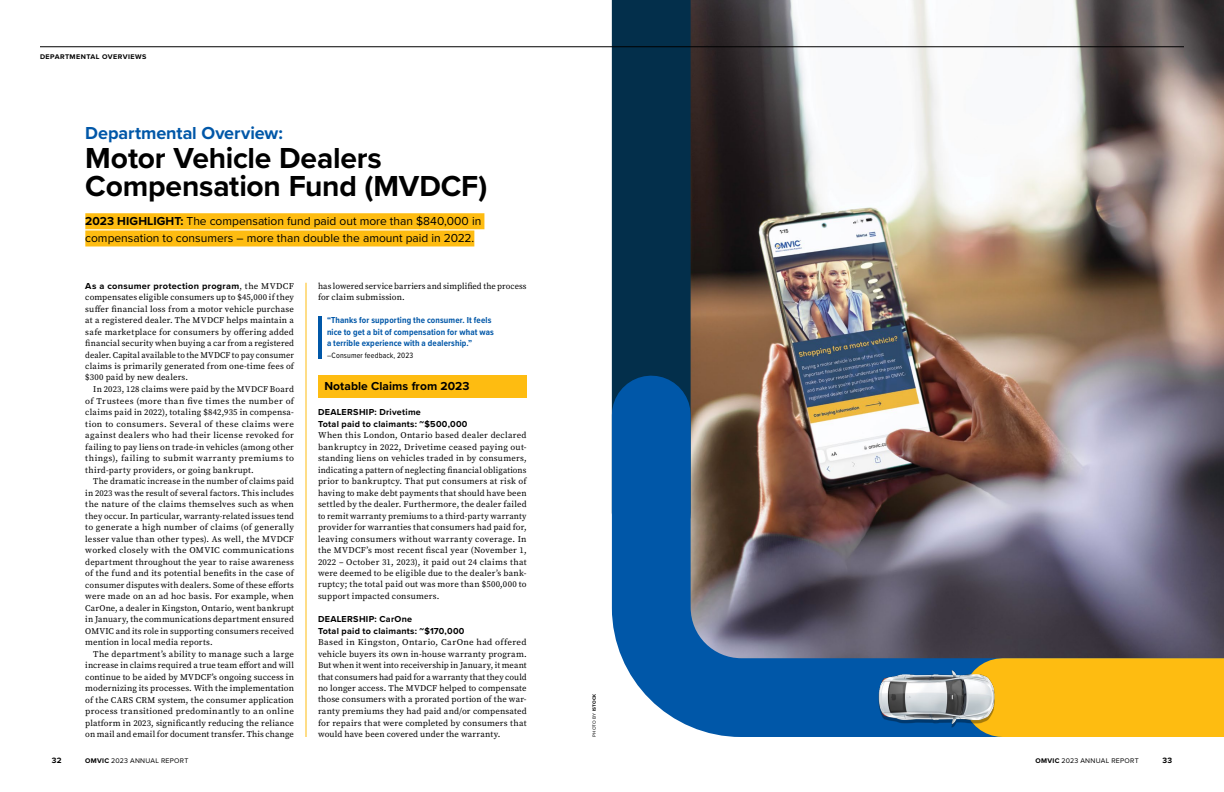
<style>
.page{position:relative;width:1224px;height:792px;background:#fff}
.page>*{position:absolute;margin:0;border:0;box-sizing:border-box;transform-origin:0 0}
.t1{font:700 30px/28.7px "Proxima Nova";letter-spacing:-.005em;color:#000}
.t2{font:700 18px "Proxima Nova";letter-spacing:-.005em;color:#0057a8}
.t3{font:12px/17.2px "Proxima Nova";color:#000}
.t4{font:700 12px "Proxima Nova";letter-spacing:.005em;color:#000}
.t5{font:700 9px/11.5px "Proxima Nova";letter-spacing:.03em;color:#000}
.t6{font:700 9px/11.5px "Proxima Nova Cond";letter-spacing:.015em;color:#0057a8}
.t7{font:8.8px/11.5px "Source Serif Pro";letter-spacing:.015em;color:#000;text-align:justify}
.t8{font:8.8px/11.5px "Source Serif Pro";letter-spacing:.015em;color:#000;text-align:justify;scale:1.04 1}
.t9{font:8px "Proxima Nova Cond";letter-spacing:.02em;color:#000}
.t10{font:700 8px "Proxima Nova";color:#000}
.t11{font:7px "Proxima Nova";letter-spacing:.04em;color:#000}
.t12{font:700 7px "Proxima Nova";letter-spacing:.06em;color:#000}
.t13{font:4.8px "Proxima Nova";letter-spacing:.03em;color:#000}
.s1{font-weight:700}
.s2{font-family:"Source Serif Pro";font-weight:400;font-size:8.8px}
</style>
<div class="page">
<img style="left:691px;top:0;width:533px;height:336px">
<div style="left:612px;top:0;width:79px;height:513px;background:#032f4b"></div>
<hr style="left:40px;top:46px;width:572px;height:1px;background:#000">
<hr style="left:612px;top:46px;width:572px;height:1px;background:#000">
<hr style="left:318px;top:316px;width:3px;height:43px;background:#0057a8">
<hr style="left:306px;top:283px;width:1px;height:454px;background:#febc11">
<div style="left:85px;top:213px;width:399px;height:16px;background:#febc11"></div>
<div style="left:85px;top:230px;width:389px;height:16px;background:#febc11"></div>
<img style="left:611px;top:336px;width:613px;height:401px">
<div style="left:1003px;top:658px;width:221px;height:79px;background:#febc11"></div>
<img style="left:877px;top:659px;width:118px;height:77px">
<div style="left:318px;top:375px;width:209px;height:23px;background:#febc11"></div>
<p class="t12" style="left:40px;top:51px;width:108px">DEPARTMENTAL OVERVIEWS</p>
<h2 class="t2" style="left:85px;top:120px;width:199px">Departmental Overview:</h2>
<h1 class="t1" style="left:85px;top:143px;width:404px">Motor Vehicle Dealers<br>Compensation Fund (MVDCF)</h1>
<h3 class="t3" style="left:85px;top:212px;width:398px"><span class="s1">2023 HIGHLIGHT:</span> The compensation fund paid out more than $840,000 in compensation to consumers – more than double the amount paid in 2022.</h3>
<p class="t5" style="left:85px;top:280px;width:210px">As a consumer protection program<span class="s2">, the MVDCF</span></p>
<p class="t7" style="left:85px;top:291px;width:210px">compensates eligible consumers up to $45,000 if they suffer financial loss from a motor vehicle purchase at a registered dealer. The MVDCF helps maintain a safe marketplace for consumers by offering added financial security when buying a car from a registered dealer. Capital available to the MVDCF to pay consumer claims is primarily generated from one-time fees of $300 paid by new dealers.</p>
<p class="t7" style="left:85px;top:383px;width:210px;text-indent:8px">In 2023, 128 claims were paid by the MVDCF Board of Trustees (more than five times the number of claims paid in 2022), totaling $842,935 in compensa&shy;tion to consumers. Several of these claims were against dealers who had their license revoked for failing to pay liens on trade-in vehicles (among other things), failing to submit warranty premiums to third-party providers, or going bankrupt.</p>
<p class="t7" style="left:85px;top:475px;width:210px;text-indent:8px">The dramatic increase in the number of claims paid in 2023 was the result of several factors. This includes the nature of the claims themselves such as when they occur. In particular, warranty-related issues tend to generate a high number of claims (of generally lesser value than other types). As well, the MVDCF worked closely with the OMVIC communications department throughout the year to raise awareness of the fund and its potential benefits in the case of consumer disputes with dealers. Some of these efforts were made on an ad hoc basis. For example, when CarOne, a dealer in Kingston, Ontario, went bankrupt in January, the communications department ensured OMVIC and its role in supporting consumers received mention in local media reports.</p>
<p class="t7" style="left:85px;top:648px;width:210px;text-indent:8px">The department’s ability to manage such a large increase in claims required a true team effort and will continue to be aided by MVDCF’s ongoing success in modernizing its processes. With the implementation of the CARS CRM system, the consumer application process transitioned predominantly to an online platform in 2023, significantly reducing the reliance on mail and email for document transfer. This change</p>
<p class="t10" style="left:52px;top:754px;width:11px">32</p>
<p class="t11" style="left:85px;top:755px;width:105px"><span class="s1">OMVIC</span> 2023 ANNUAL REPORT</p>
<p class="t7" style="left:318px;top:280px;width:210px">has lowered service barriers and simplified the process for claim submission.</p>
<p class="t6" style="left:327px;top:314px;width:168px">“Thanks for supporting the consumer. It feels nice to get a bit of compensation for what was a terrible experience with a dealership.”</p>
<p class="t9" style="left:327px;top:349px;width:88px">–Consumer feedback, 2023</p>
<h3 class="t4" style="left:318px;top:375px;width:147px">Notable Claims from 2023</h3>
<p class="t5" style="left:318px;top:406px;width:151px">DEALERSHIP: Drivetime<br>Total paid to claimants: ~$500,000</p>
<p class="t7" style="left:318px;top:429px;width:210px">When this London, Ontario based dealer declared bankruptcy in 2022, Drivetime ceased paying out&shy;standing liens on vehicles traded in by consumers, indicating a pattern of neglecting financial obligations prior to bankruptcy. That put consumers at risk of having to make debt payments that should have been settled by the dealer. Furthermore, the dealer failed to remit warranty premiums to a third-party warranty provider for warranties that consumers had paid for, leaving consumers without warranty coverage. In the MVDCF’s most recent fiscal year (November 1, 2022 – October 31, 2023), it paid out 24 claims that were deemed to be eligible due to the dealer’s bank&shy;ruptcy; the total paid out was more than $500,000 to support impacted consumers.</p>
<p class="t5" style="left:318px;top:613px;width:148px">DEALERSHIP: CarOne<br>Total paid to claimants: ~$170,000</p>
<p class="t8" style="left:318px;top:636px;width:202px">Based in Kingston, Ontario, CarOne had offered vehicle buyers its own in-house warranty program.<br>But when it went into receivership in January, it meant that consumers had paid for a warranty that they could no longer access. The MVDCF helped to compensate those consumers with a prorated portion of the war&shy;ranty premiums they had paid and/or compensated for repairs that were completed by consumers that would have been covered under the warranty.</p>
<h3 class="t4" style="left:324px;top:377px;width:147px">Notable Claims from 2023</h3>
<p class="t13" style="left:591px;top:737px;width:45px;rotate:-90deg">PHOTO BY <span class="s1">ISTOCK</span></p>
<p class="t11" style="left:1036px;top:755px;width:105px"><span class="s1">OMVIC</span> 2023 ANNUAL REPORT</p>
<p class="t10" style="left:1163px;top:754px;width:11px">33</p>
</div>
